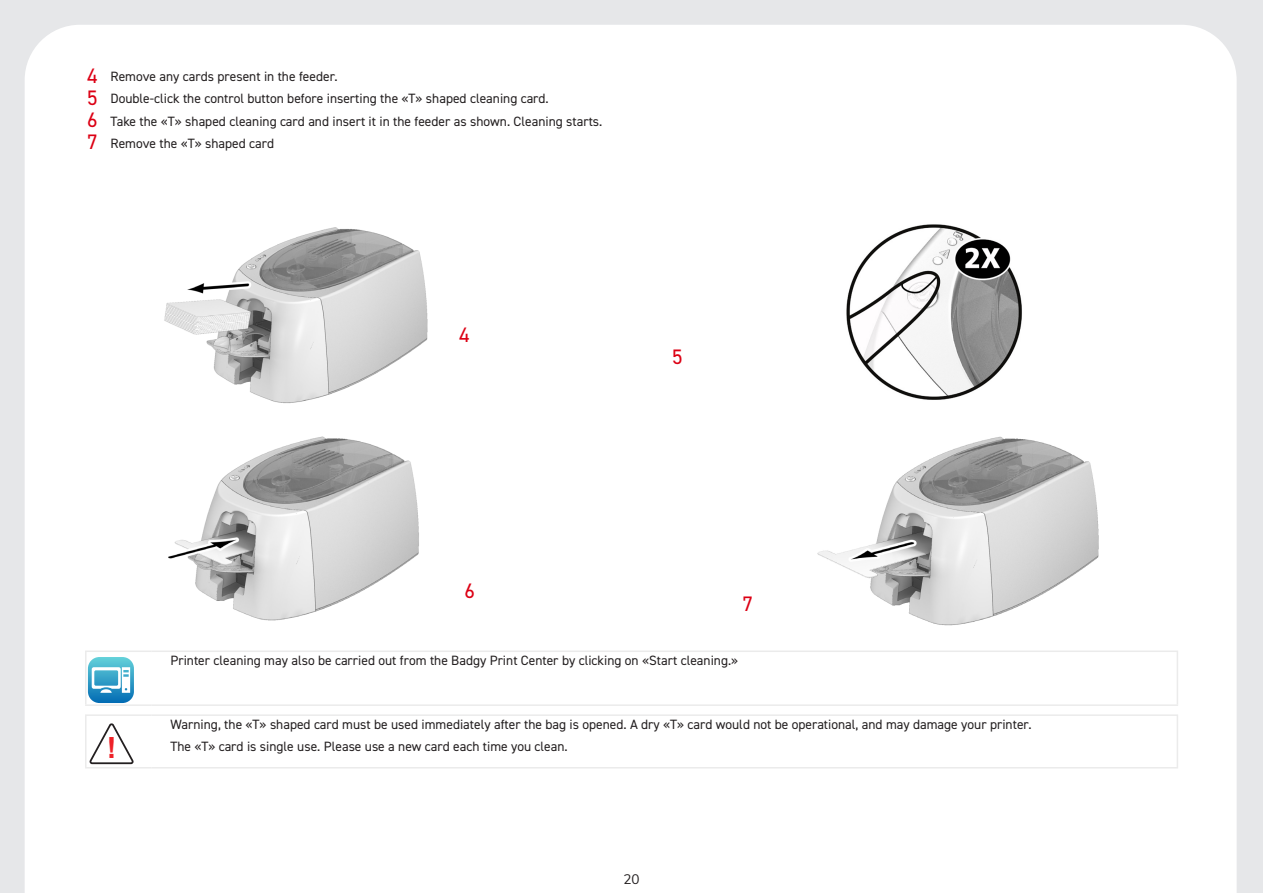
<style>
.page{position:relative;width:1263px;height:893px;background:#e6e7e9}
.page>*{position:absolute;margin:0;border:0;box-sizing:border-box;transform-origin:0 0}
.t1{font:700 29.25px "Arial";color:#ee2228}
.Body_2021{font:21px "DIN2014";color:#dc0014}
.Boxed_Body_2021{font:13.5px "DIN2014";color:#231f20}
.t2{font:13.5px "Muli";color:#231f20}
.s1{font-size:21px;color:#dc0014}
</style>
<div class="page">
<div style="left:25px;top:25px;width:1211px;height:868px;background:#fff"></div>
<hr style="left:85px;top:650px;width:66px;height:2px;background:#ebebeb">
<hr style="left:85px;top:652px;width:2px;height:52px;background:#ebebeb">
<hr style="left:151px;top:650px;width:1027px;height:2px;background:#ebebeb">
<hr style="left:1177px;top:652px;width:1px;height:52px;background:#ebebeb">
<hr style="left:85px;top:704px;width:66px;height:2px;background:#ebebeb">
<hr style="left:151px;top:704px;width:1027px;height:2px;background:#ebebeb">
<svg style="left:88px;top:657px;width:46px;height:46px;background:#69b8d5"></svg>
<hr style="left:85px;top:714px;width:66px;height:2px;background:#ebebeb">
<hr style="left:85px;top:716px;width:2px;height:51px;background:#ebebeb">
<hr style="left:151px;top:714px;width:1027px;height:2px;background:#ebebeb">
<hr style="left:1177px;top:716px;width:1px;height:51px;background:#ebebeb">
<hr style="left:85px;top:767px;width:66px;height:1px;background:#ebebeb">
<hr style="left:151px;top:767px;width:1027px;height:1px;background:#ebebeb">
<svg style="left:88px;top:722px;width:46px;height:43px;background:#e4e4e4"></svg>
<img style="left:148px;top:177px;width:291px;height:291px">
<img style="left:833px;top:213px;width:215px;height:187px">
<img style="left:813px;top:423px;width:298px;height:212px">
<img style="left:156px;top:384px;width:274px;height:237px">
<p class="Boxed_Body_2021" style="left:87px;top:68px;width:252px"><span class="s1">4</span> Remove any cards present in the feeder.</p>
<p class="Boxed_Body_2021" style="left:87px;top:90px;width:463px"><span class="s1">5</span> Double-click the control button before inserting the «T» shaped cleaning card.</p>
<p class="Boxed_Body_2021" style="left:87px;top:113px;width:517px"><span class="s1">6</span> Take the «T» shaped cleaning card and insert it in the feeder as shown. Cleaning starts.</p>
<p class="Boxed_Body_2021" style="left:87px;top:135px;width:188px"><span class="s1">7</span> Remove the «T» shaped card</p>
<p class="Body_2021" style="left:459px;top:322px;width:12px">4</p>
<p class="Body_2021" style="left:464px;top:578px;width:12px">6</p>
<p class="Body_2021" style="left:672px;top:344px;width:12px">5</p>
<p class="Body_2021" style="left:742px;top:590px;width:12px">7</p>
<p class="t1" style="left:107px;top:727px;width:11px">!</p>
<p class="Boxed_Body_2021" style="left:170px;top:652px;width:569px">Printer cleaning may also be carried out from the Badgy Print Center by clicking on «Start cleaning.»</p>
<p class="Boxed_Body_2021" style="left:170px;top:716px;width:863px">Warning, the «T» shaped card must be used immediately after the bag is opened. A dry «T» card would not be operational, and may damage your printer.</p>
<p class="Boxed_Body_2021" style="left:170px;top:738px;width:399px">The «T» card is single use. Please use a new card each time you clean.</p>
<p class="t2" style="left:623px;top:869px;width:18px">20</p>
</div>
